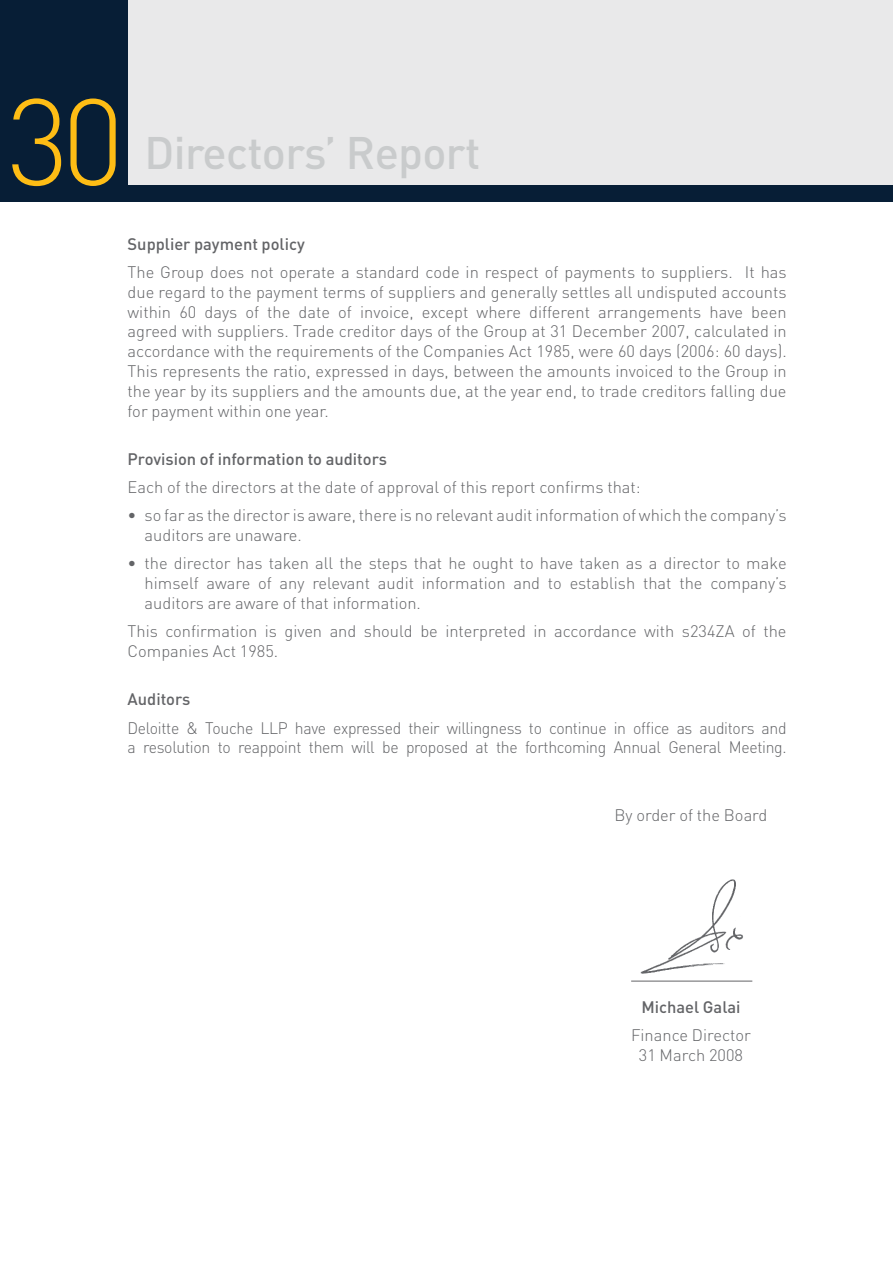
<style>
.page{position:relative;width:893px;height:1263px;background:#fff}
.page>*{position:absolute;margin:0;border:0;box-sizing:border-box;transform-origin:0 0}
.t1{font:300 120.75px "DIN";color:#febd15}
.t2{font:500 45px "DIN";letter-spacing:-.015em;color:#c9cbcc}
.t3{font:300 16.5px/19.8px "DIN";color:#636467;text-align:justify}
.t4{font:300 16.5px/19.8px "DIN";letter-spacing:-.02em;color:#636467;scale:.96 1}
.t5{font:500 16.5px "DIN";color:#636467}
</style>
<div class="page">
<div style="left:0;top:0;width:893px;height:199px;background:#e9e9ea"></div>
<div style="left:0;top:186px;width:893px;height:16px;background:#071e36"></div>
<div style="left:0;top:0;width:128px;height:196px;background:#071e36"></div>
<img style="left:631px;top:879px;width:122px;height:103px">
<h1 class="t1" style="left:7px;top:68px;width:118px">30</h1>
<h2 class="t2" style="left:145px;top:124px;width:337px">Directors’ Report</h2>
<p class="t5" style="left:128px;top:233px;width:179px">Supplier payment policy</p>
<p class="t3" style="left:128px;top:262px;width:661px">The Group does not operate a standard code in respect of payments to suppliers. It has due regard to the payment terms of suppliers and generally settles all undisputed accounts within 60 days of the date of invoice, except where different arrangements have been agreed with suppliers. Trade creditor days of the Group at 31 December 2007, calculated in accordance with the requirements of the Companies Act 1985, were 60 days (2006: 60 days).<br>This represents the ratio, expressed in days, between the amounts invoiced to the Group in the year by its suppliers and the amounts due, at the year end, to trade creditors falling due for payment within one year.</p>
<p class="t5" style="left:128px;top:448px;width:261px">Provision of information to auditors</p>
<p class="t3" style="left:128px;top:477px;width:515px">Each of the directors at the date of approval of this report confirms that:</p>
<p class="t3" style="left:145px;top:505px;width:644px;text-indent:-17px">• so far as the director is aware, there is no relevant audit information of which the company’s auditors are unaware.</p>
<p class="t3" style="left:145px;top:553px;width:644px;text-indent:-17px">• the director has taken all the steps that he ought to have taken as a director to make himself aware of any relevant audit information and to establish that the company’s auditors are aware of that information.</p>
<p class="t3" style="left:128px;top:621px;width:660px">This confirmation is given and should be interpreted in accordance with s234ZA of the<br>Companies Act 1985.</p>
<p class="t5" style="left:128px;top:689px;width:64px">Auditors</p>
<p class="t4" style="left:128px;top:717px;width:688px">Deloitte &amp; Touche LLP have expressed their willingness to continue in office as auditors and a resolution to reappoint them will be proposed at the forthcoming Annual General Meeting.</p>
<p class="t3" style="left:614px;top:805px;width:154px">By order of the Board</p>
<p class="t5" style="left:641px;top:996px;width:101px">Michael Galai</p>
<p class="t3" style="left:631px;top:1025px;width:121px;text-align:center">Finance Director<br>31 March 2008</p>
</div>
